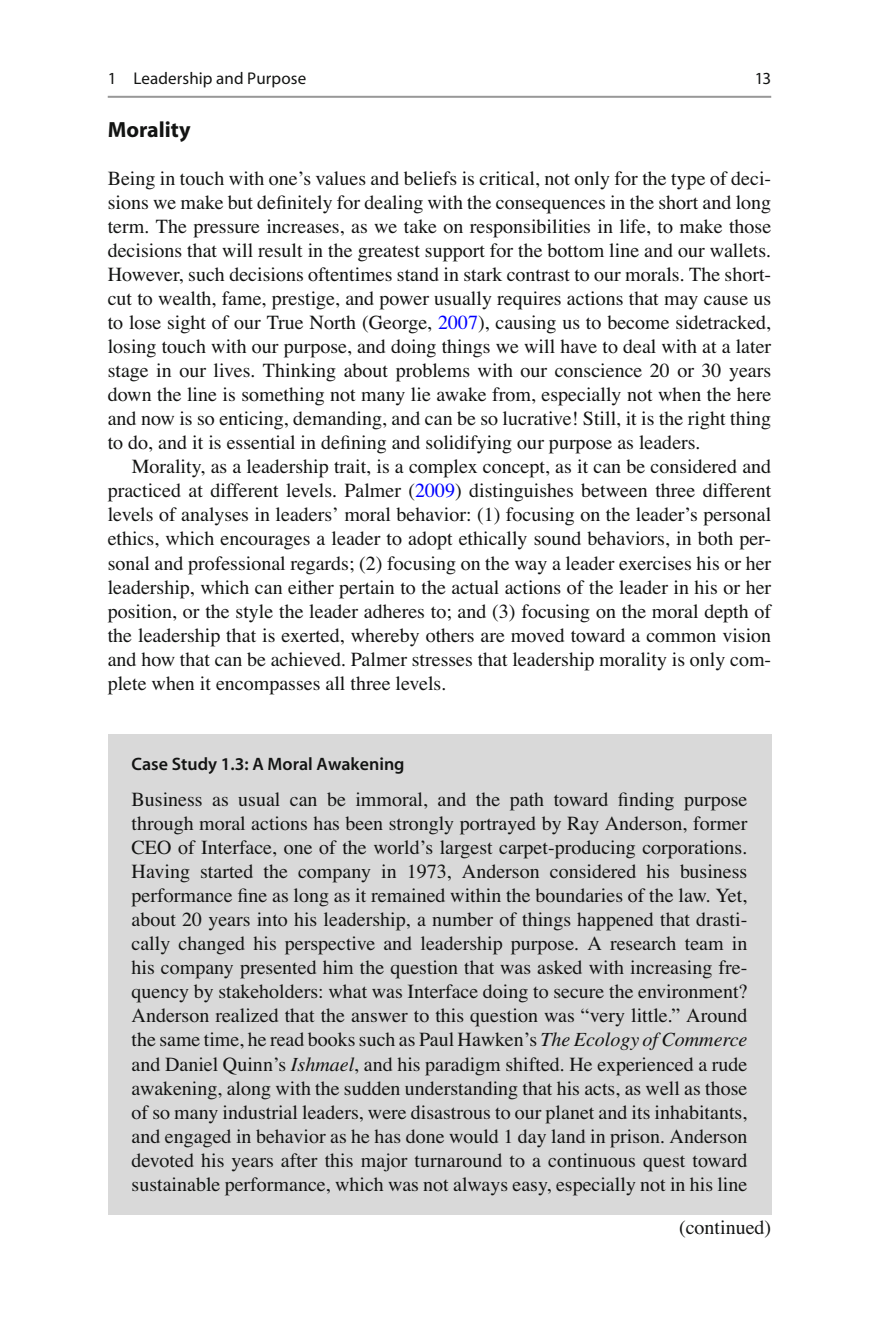
<style>
.page{position:relative;width:879px;height:1333px;background:#fff}
.page>*{position:absolute;margin:0;border:0;box-sizing:border-box;transform-origin:0 0}
.t1{font:700 22px "Vbykdt Myriad";color:#131413}
.t2{font:20px/24px "Djtycn Times";color:#131413;text-align:justify}
.t3{font:600 18px "Tqpkcr Myriad";color:#131413}
.t4{font:17px "Lbnsyf Myriad";color:#131413}
.s1{color:#00f}
.s2{font-family:"Dmbmvr Times";font-style:italic}
</style>
<div class="page">
<div style="left:108px;top:734px;width:663px;height:480px;background:#d9d9d9"></div>
<hr style="left:108px;top:96px;width:663px;height:2px;background:#989898">
<p class="t4" style="left:108px;top:72px;width:200px">1 Leadership and Purpose</p>
<p class="t4" style="left:755px;top:72px;width:18px">13</p>
<p class="t1" style="left:108px;top:122px;width:84px">Morality</p>
<p class="t2" style="left:108px;top:168px;width:665px">Being in touch with one’s values and beliefs is critical, not only for the type of deci&shy;sions we make but definitely for dealing with the consequences in the short and long term. The pressure increases, as we take on responsibilities in life, to make those decisions that will result in the greatest support for the bottom line and our wallets.<br>However, such decisions oftentimes stand in stark contrast to our morals. The short&shy;cut to wealth, fame, prestige, and power usually requires actions that may cause us to lose sight of our True North (George, <span class="s1">2007</span> ), causing us to become sidetracked, losing touch with our purpose, and doing things we will have to deal with at a later stage in our lives. Thinking about problems with our conscience 20 or 30 years down the line is something not many lie awake from, especially not when the here and now is so enticing, demanding, and can be so lucrative! Still, it is the right thing to do, and it is essential in defining and solidifying our purpose as leaders.</p>
<p class="t2" style="left:108px;top:456px;width:665px;text-indent:24px">Morality, as a leadership trait, is a complex concept, as it can be considered and practiced at different levels. Palmer ( <span class="s1">2009</span> ) distinguishes between three different levels of analyses in leaders’ moral behavior: (1) focusing on the leader’s personal ethics, which encourages a leader to adopt ethically sound behaviors, in both per&shy;sonal and professional regards; (2) focusing on the way a leader exercises his or her leadership, which can either pertain to the actual actions of the leader in his or her position, or the style the leader adheres to; and (3) focusing on the moral depth of the leadership that is exerted, whereby others are moved toward a common vision and how that can be achieved. Palmer stresses that leadership morality is only com&shy;plete when it encompasses all three levels.</p>
<p class="t3" style="left:132px;top:757px;width:274px">Case Study 1.3: A Moral Awakening</p>
<p class="t2" style="left:132px;top:789px;width:617px">Business as usual can be immoral, and the path toward finding purpose through moral actions has been strongly portrayed by Ray Anderson , former CEO of Interface, one of the world’s largest carpet-producing corporations.<br>Having started the company in 1973, Anderson considered his business performance fine as long as it remained within the boundaries of the law. Yet, about 20 years into his leadership, a number of things happened that drasti&shy;cally changed his perspective and leadership purpose. A research team in his company presented him the question that was asked with increasing fre&shy;quency by stakeholders: what was Interface doing to secure the environment?<br>Anderson realized that the answer to this question was “very little.” Around the same time, he read books such as Paul Hawken’s <span class="s2">The Ecology of Commerce </span>and Daniel Quinn’s <span class="s2">Ishmael</span> , and his paradigm shifted. He experienced a rude awakening, along with the sudden understanding that his acts, as well as those of so many industrial leaders, were disastrous to our planet and its inhabitants, and engaged in behavior as he has done would 1 day land in prison. Anderson devoted his years after this major turnaround to a continuous quest toward sustainable performance, which was not always easy, especially not in his line</p>
<p class="t2" style="left:679px;top:1217px;width:94px">(continued)</p>
</div>
